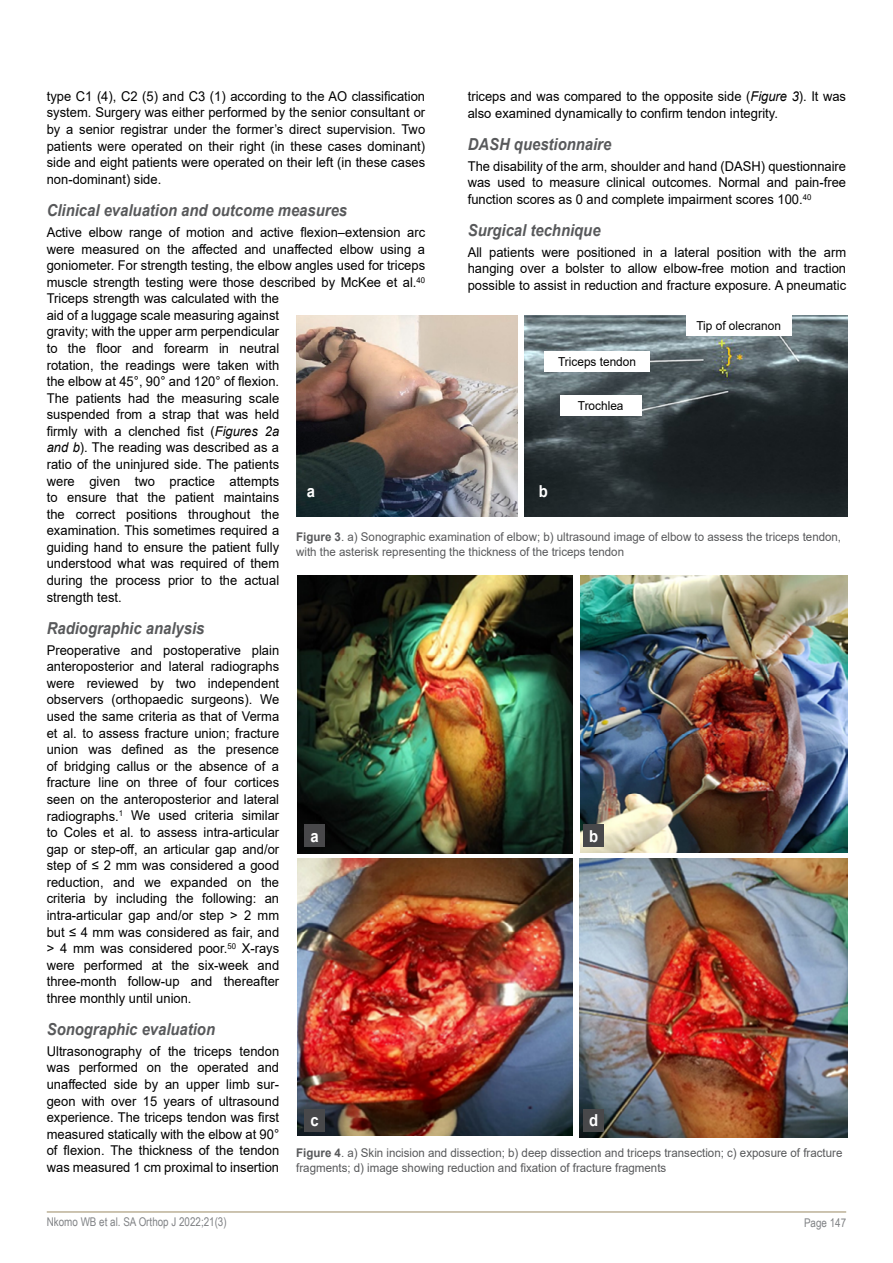
<style>
.page{position:relative;width:893px;height:1263px;background:#fff}
.page>*{position:absolute;margin:0;border:0;box-sizing:border-box;transform-origin:0 0}
.t1{font:italic 700 16.5px "Arial";color:#58595b;scale:.9 1}
.t2{font:700 16.5px "Arial";color:#fff;scale:.9 1}
.t3{font:13.5px/16.5px "Arial";color:#000;text-align:justify;scale:.96 1}
.t4{font:12.3px "Arial";color:#000;scale:.96 1}
.t5{font:12px/15px "Arial";color:#58595b;scale:.96 1}
.t6{font:12px "Arial Narrow";color:#808285}
.s1{font-style:italic}
.s2{font-weight:700}
</style>
<div class="page">
<hr style="left:47px;top:1211px;width:799px;height:2px;background:#bcb197">
<img style="left:297px;top:575px;width:275px;height:278px">
<img style="left:580px;top:575px;width:267px;height:277px">
<img style="left:297px;top:859px;width:275px;height:277px">
<img style="left:579px;top:859px;width:268px;height:278px">
<div style="left:304px;top:824px;width:21px;height:23px;background:#48484a"></div>
<div style="left:304px;top:1109px;width:21px;height:22px;background:#48484a"></div>
<div style="left:583px;top:824px;width:21px;height:23px;background:#48484a"></div>
<div style="left:583px;top:1109px;width:21px;height:22px;background:#48484a"></div>
<img style="left:296px;top:315px;width:551px;height:202px">
<div style="left:686px;top:315px;width:106px;height:21px;background:#fff"></div>
<div style="left:544px;top:351px;width:106px;height:20px;background:#fff"></div>
<div style="left:560px;top:396px;width:82px;height:20px;background:#fff"></div>
<div style="left:518px;top:316px;width:6px;height:204px;background:#fff"></div>
<p class="t3" style="left:47px;top:88px;width:396px">type C1 (4), C2 (5) and C3 (1) according to the AO classification system. Surgery was either performed by the senior consultant or by a senior registrar under the former’s direct supervision. Two patients were operated on their right (in these cases dominant) side and eight patients were operated on their left (in these cases non-dominant) side.</p>
<p class="t1" style="left:47px;top:199px;width:335px">Clinical evaluation and outcome measures</p>
<p class="t3" style="left:47px;top:224px;width:396px;text-align:left">Active elbow range of motion and active flexion–extension arc were measured on the affected and unaffected elbow using a goniometer. For strength testing, the elbow angles used for triceps muscle strength testing were those described by McKee et al.<sup>40<br></sup>Triceps strength was calculated with the<br>aid of a luggage scale measuring against<br>gravity; with the upper arm perpendicular<br>to the floor and forearm in neutral<br>rotation, the readings were taken with<br>the elbow at 45°, 90° and 120° of flexion.<br>The patients had the measuring scale<br>suspended from a strap that was held<br>firmly with a clenched fist (<span class="s1">Figures 2a<br>and b</span>). The reading was described as a<br>ratio of the uninjured side. The patients<br>were given two practice attempts<br>to ensure that the patient maintains<br>the correct positions throughout the<br>examination. This sometimes required a<br>guiding hand to ensure the patient fully<br>understood what was required of them<br>during the process prior to the actual<br>strength test.</p>
<p class="t1" style="left:47px;top:617px;width:177px">Radiographic analysis</p>
<p class="t3" style="left:47px;top:642px;width:244px">Preoperative and postoperative plain anteroposterior and lateral radiographs were reviewed by two independent observers (orthopaedic surgeons). We used the same criteria as that of Verma et al. to assess fracture union; fracture union was defined as the presence of bridging callus or the absence of a fracture line on three of four cortices seen on the anteroposterior and lateral radiographs.<sup>1</sup> We used criteria similar to Coles et al. to assess intra-articular gap or step-off, an articular gap and/or step of ≤ 2 mm was considered a good reduction, and we expanded on the criteria by including the following: an intra-articular gap and/or step &gt; 2 mm but ≤ 4 mm was considered as fair, and &gt; 4 mm was considered poor.<sup>50</sup> X-rays were performed at the six-week and three-month follow-up and thereafter three monthly until union.</p>
<p class="t1" style="left:47px;top:1018px;width:189px">Sonographic evaluation</p>
<p class="t3" style="left:47px;top:1043px;width:244px">Ultrasonography of the triceps tendon was performed on the operated and unaffected side by an upper limb sur&shy;geon with over 15 years of ultrasound experience. The triceps tendon was first measured statically with the elbow at 90° of flexion. The thickness of the tendon was measured 1 cm proximal to insertion</p>
<p class="t3" style="left:468px;top:88px;width:396px">triceps and was compared to the opposite side (<span class="s1">Figure 3</span>). It was also examined dynamically to confirm tendon integrity.</p>
<p class="t1" style="left:468px;top:133px;width:161px">DASH questionnaire</p>
<p class="t3" style="left:468px;top:157px;width:396px">The disability of the arm, shoulder and hand (DASH) questionnaire was used to measure clinical outcomes. Normal and pain-free function scores as 0 and complete impairment scores 100.<sup>40</sup></p>
<p class="t1" style="left:468px;top:219px;width:149px">Surgical technique</p>
<p class="t3" style="left:468px;top:244px;width:396px">All patients were positioned in a lateral position with the arm hanging over a bolster to allow elbow-free motion and traction possible to assist in reduction and fracture exposure. A pneumatic</p>
<p class="t4" style="left:696px;top:317px;width:89px">Tip of olecranon</p>
<p class="t4" style="left:558px;top:353px;width:83px">Triceps tendon</p>
<p class="t4" style="left:578px;top:398px;width:49px">Trochlea</p>
<p class="t2" style="left:307px;top:480px;width:11px">a</p>
<p class="t2" style="left:539px;top:480px;width:12px">b</p>
<p class="t5" style="left:296px;top:529px;width:569px"><span class="s2">Figure 3</span>. a) Sonographic examination of elbow; b) ultrasound image of elbow to assess the triceps tendon, with the asterisk representing the thickness of the triceps tendon</p>
<p class="t2" style="left:589px;top:824px;width:12px">b</p>
<p class="t2" style="left:311px;top:824px;width:11px">a</p>
<p class="t2" style="left:589px;top:1109px;width:12px">d</p>
<p class="t5" style="left:296px;top:1145px;width:570px"><span class="s2">Figure 4</span>. a) Skin incision and dissection; b) deep dissection and triceps transection; c) exposure of fracture fragments; d) image showing reduction and fixation of fracture fragments</p>
<p class="t2" style="left:311px;top:1109px;width:11px">c</p>
<p class="t6" style="left:47px;top:1213px;width:181px">Nkomo WB et al. SA Orthop J 2022;21(3)</p>
<p class="t6" style="left:804px;top:1214px;width:44px">Page 147</p>
</div>
